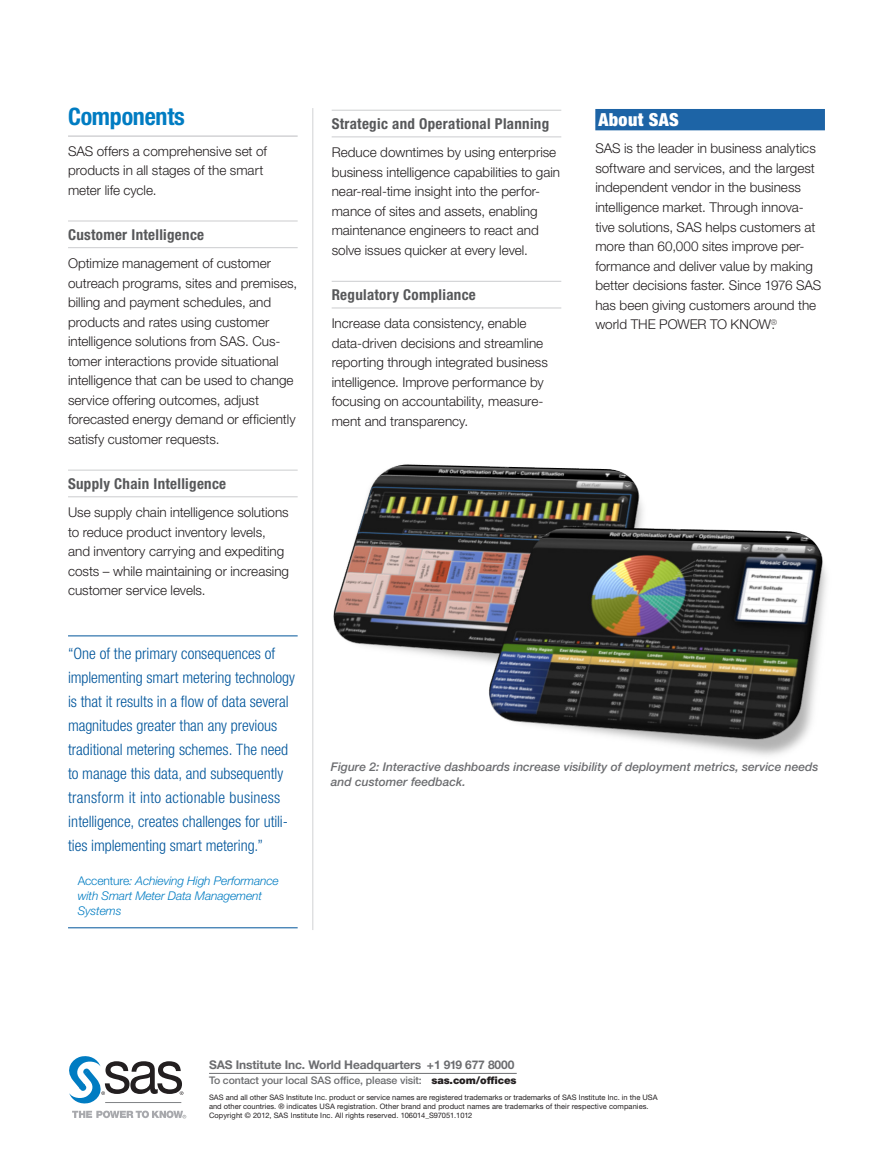
<style>
.page{position:relative;width:893px;height:1170px;background:#fff}
.page>*{position:absolute;margin:0;border:0;box-sizing:border-box;transform-origin:0 0}
.subhead1__body-blu{font:700 condensed 24px "Helvetica Neue LT Std";letter-spacing:-.01em;color:#007cc2}
.about_sas{font:900 condensed 18px "Helvetica Neue LT Std";letter-spacing:.02em;color:#fff}
.quote_w_ref_rule_abo{font:300 condensed 15.75px/24px "Helvetica Neue LT Std";color:#01559b}
.Subhead2__body_bla{font:700 condensed 15px "Helvetica Neue LT Std";letter-spacing:.02em;color:#57585a}
.Body{font:300 13.5px/19.5px "Helvetica Neue LT Std";color:#231f20}
.Caption_cutline{font:italic 500 12px/15px "Helvetica Neue LT Std";color:#6c6d70}
.quote_title{font:italic 300 12px/15px "Helvetica Neue LT Std";letter-spacing:-.01em;color:#007cc2}
.t1{font:700 12px "Helvetica Neue LT Std";letter-spacing:-.01em;color:#6c6d70}
.t2{font:500 10.5px "Helvetica Neue LT Std";letter-spacing:-.01em;color:#6c6d70}
.t3{font:7.5px/9px "Helvetica Neue LT Std";color:#231f20}
.s1{font-style:normal}
.s2{font-weight:900;color:#231f20}
</style>
<div class="page">
<hr style="left:68px;top:136px;width:230px;height:1px;background:#bcbdc0">
<hr style="left:68px;top:220px;width:230px;height:1px;background:#d1d2d4">
<hr style="left:68px;top:247px;width:230px;height:1px;background:#d1d2d4">
<hr style="left:68px;top:469px;width:230px;height:1px;background:#d1d2d4">
<hr style="left:68px;top:496px;width:230px;height:1px;background:#d1d2d4">
<hr style="left:312px;top:108px;width:1px;height:822px;background:#d1d2d4">
<hr style="left:209px;top:1072px;width:308px;height:1px;background:#6c6d70">
<svg style="left:69px;top:1056px;width:117px;height:62px"></svg>
<hr style="left:105px;top:1102px;width:76px;height:1px;background:#808285">
<hr style="left:332px;top:110px;width:229px;height:1px;background:#d1d2d4">
<hr style="left:332px;top:136px;width:229px;height:1px;background:#d1d2d4">
<hr style="left:332px;top:281px;width:229px;height:1px;background:#d1d2d4">
<hr style="left:332px;top:307px;width:229px;height:1px;background:#d1d2d4">
<div style="left:595px;top:109px;width:230px;height:21px;background:#1d64a6"></div>
<hr style="left:68px;top:635px;width:230px;height:1px;background:#01559b">
<hr style="left:68px;top:927px;width:230px;height:1px;background:#01559b">
<img style="left:312px;top:457px;width:515px;height:311px">
<p class="subhead1__body-blu" style="left:68px;top:102px;width:118px">Components</p>
<p class="Body" style="left:68px;top:141px;width:200px">SAS offers a comprehensive set of products in all stages of the smart meter life cycle.</p>
<p class="Subhead2__body_bla" style="left:68px;top:225px;width:138px">Customer Intelligence</p>
<p class="Body" style="left:68px;top:253px;width:231px">Optimize management of customer outreach programs, sites and premises, billing and payment schedules, and products and rates using customer intelligence solutions from SAS. Cus&shy;tomer interactions provide situational intelligence that can be used to change service offering outcomes, adjust forecasted energy demand or efficiently satisfy customer requests.</p>
<p class="Subhead2__body_bla" style="left:68px;top:474px;width:160px">Supply Chain Intelligence</p>
<p class="Body" style="left:68px;top:502px;width:223px">Use supply chain intelligence solutions to reduce product inventory levels, and inventory carrying and expediting costs – while maintaining or increasing customer service levels.</p>
<p class="quote_w_ref_rule_abo" style="left:68px;top:641px;width:228px">“One of the primary consequences of implementing smart metering technology is that it results in a flow of data several magnitudes greater than any previous traditional metering schemes. The need to manage this data, and subsequently transform it into actionable business intelligence, creates challenges for utili&shy;ties implementing smart metering.”</p>
<p class="quote_title" style="left:78px;top:873px;width:203px"><span class="s1">Accenture</span>: Achieving High Performance with Smart Meter Data Management<br>Systems</p>
<p class="Subhead2__body_bla" style="left:332px;top:114px;width:219px">Strategic and Operational Planning</p>
<p class="Body" style="left:332px;top:142px;width:230px">Reduce downtimes by using enterprise business intelligence capabilities to gain near-real-time insight into the perfor&shy;mance of sites and assets, enabling maintenance engineers to react and solve issues quicker at every level.</p>
<p class="Subhead2__body_bla" style="left:332px;top:285px;width:146px">Regulatory Compliance</p>
<p class="Body" style="left:332px;top:313px;width:218px">Increase data consistency, enable data-driven decisions and streamline reporting through integrated business intelligence. Improve performance by focusing on accountability, measure&shy;ment and transparency.</p>
<p class="about_sas" style="left:599px;top:109px;width:82px">About SAS</p>
<p class="Body" style="left:595px;top:139px;width:228px">SAS is the leader in business analytics software and services, and the largest independent vendor in the business intelligence market. Through innova&shy;tive solutions, SAS helps customers at more than 60,000 sites improve per&shy;formance and deliver value by making better decisions faster. Since 1976 SAS has been giving customers around the world THE POWER TO KNOW<sup>®</sup>.</p>
<p class="Caption_cutline" style="left:331px;top:759px;width:489px">Figure 2: Interactive dashboards increase visibility of deployment metrics, service needs and customer feedback.</p>
<p class="t1" style="left:209px;top:1057px;width:307px">SAS Institute Inc. World Headquarters +1 919 677 8000</p>
<p class="t2" style="left:209px;top:1074px;width:309px">To contact your local SAS office, please visit: <span class="s2">sas.com/offices</span></p>
<p class="t3" style="left:209px;top:1092px;width:450px">SAS and all other SAS Institute Inc. product or service names are registered trademarks or trademarks of SAS Institute Inc. in the USA and other countries. ® indicates USA registration. Other brand and product names are trademarks of their respective companies.<br>Copyright © 2012, SAS Institute Inc. All rights reserved. 106014_S97051.1012</p>
</div>
